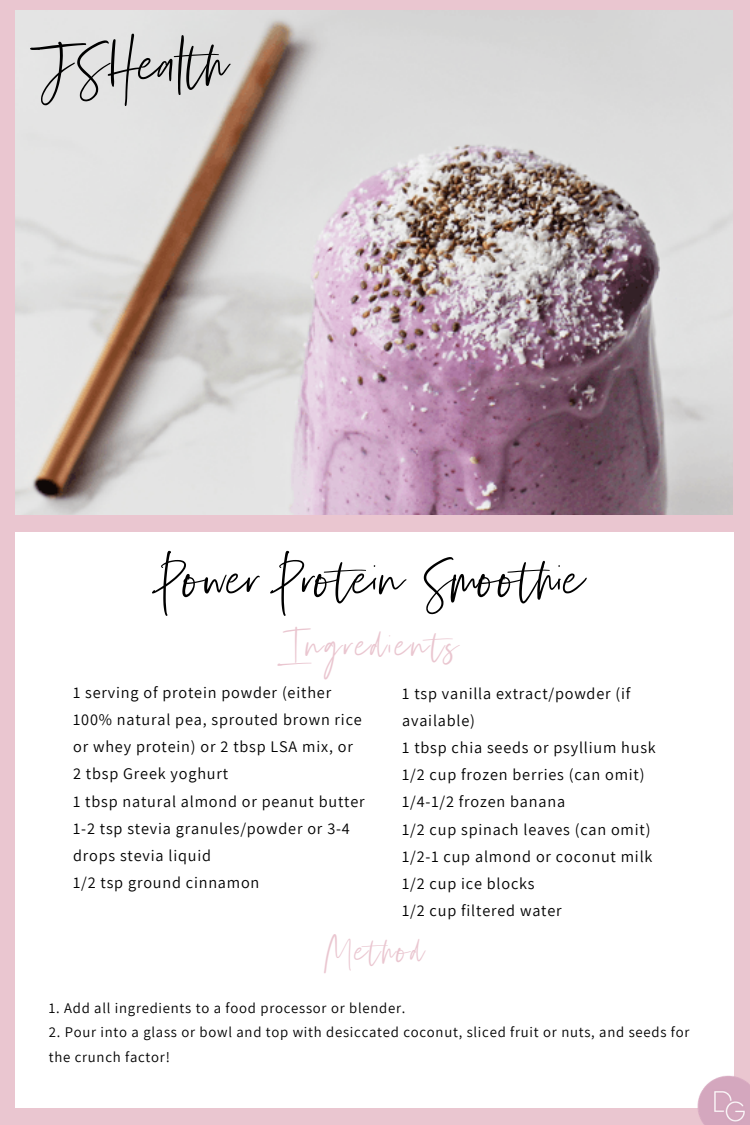
<style>
.page{position:relative;width:750px;height:1125px;background:#eac6d0}
.page>*{position:absolute;margin:0;border:0;box-sizing:border-box;transform-origin:0 0}
.t1{font:70.75px "Silver South Script Alt";color:#000}
.t2{font:66.38px "Silver South Script Alt";color:#000}
.t3{font:47.12px "Silver South Script Alt";letter-spacing:.05em;color:#eac6d0}
.t4{font:41.25px "Silver South Script Alt";letter-spacing:.05em;color:#eac6d0}
.t5{font:16.25px/27.2px "Assistant";letter-spacing:.05em;color:#000}
.t6{font:14.75px/24.4px "Assistant";letter-spacing:.05em;color:#000}
</style>
<div class="page">
<img style="left:16px;top:10px;width:716px;height:505px">
<div style="left:15px;top:532px;width:718px;height:576px;background:#fff"></div>
<img style="left:697px;top:1072px;width:53px;height:53px">
<h1 class="t1" style="left:43px;top:22px;width:187px">JSHealth</h1>
<h2 class="t2" style="left:158px;top:539px;width:428px">Power Protein Smoothie</h2>
<h3 class="t3" style="left:283px;top:617px;width:178px">Ingredients</h3>
<p class="t5" style="left:402px;top:679px;width:255px">1 tsp vanilla extract/powder (if available)<br>1 tbsp chia seeds or psyllium husk<br>1/2 cup frozen berries (can omit)<br>1/4-1/2 frozen banana<br>1/2 cup spinach leaves (can omit)<br>1/2-1 cup almond or coconut milk<br>1/2 cup ice blocks<br>1/2 cup filtered water</p>
<p class="t5" style="left:73px;top:678px;width:293px">1 serving of protein powder (either<br>100% natural pea, sprouted brown rice or whey protein) or 2 tbsp LSA mix, or<br>2 tbsp Greek yoghurt<br>1 tbsp natural almond or peanut butter<br>1-2 tsp stevia granules/powder or 3-4 drops stevia liquid<br>1/2 tsp ground cinnamon</p>
<h3 class="t4" style="left:323px;top:926px;width:103px">Method</h3>
<p class="t6" style="left:49px;top:995px;width:358px">1. Add all ingredients to a food processor or blender.</p>
<p class="t6" style="left:49px;top:1020px;width:642px">2. Pour into a glass or bowl and top with desiccated coconut, sliced fruit or nuts, and seeds for the crunch factor!</p>
</div>
